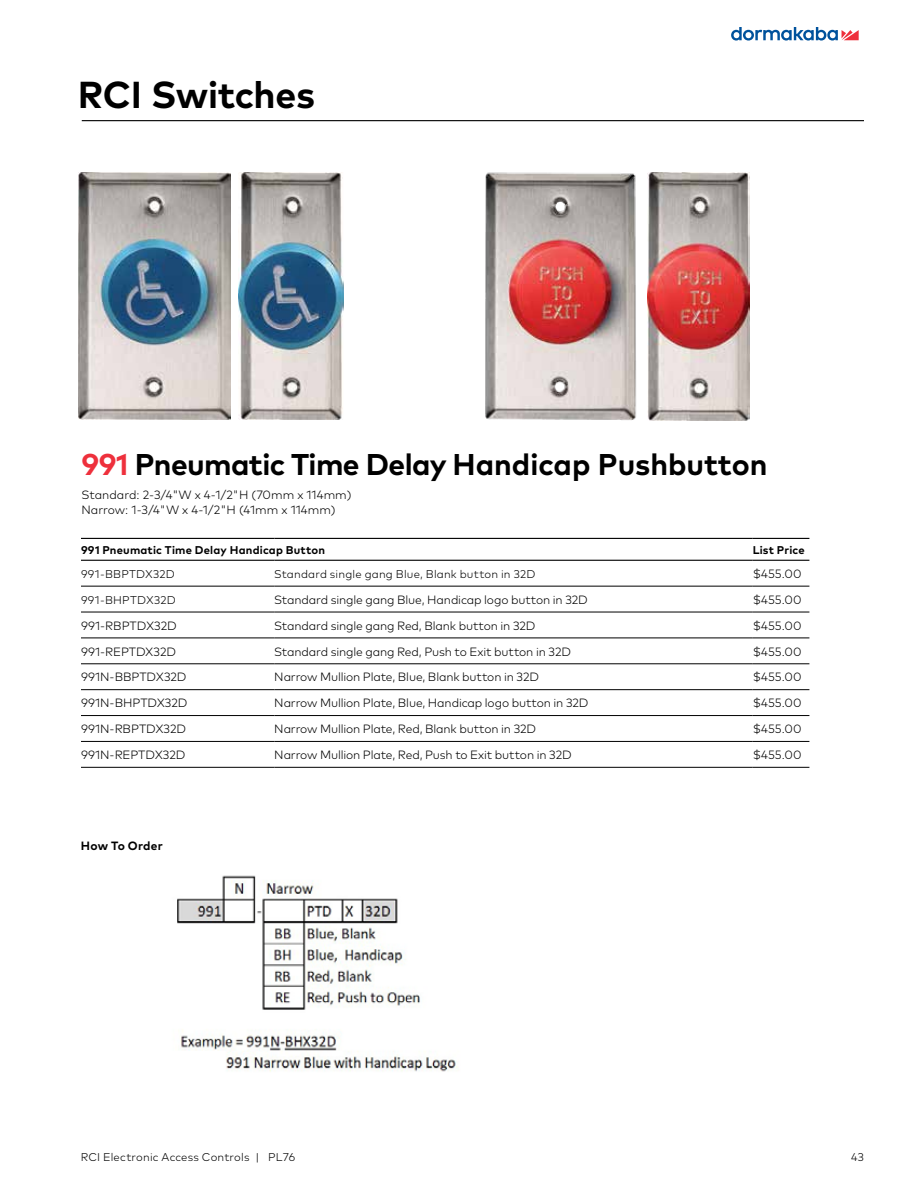
<style>
.page{position:relative;width:918px;height:1188px;background:#fff}
.page>*{position:absolute;margin:0;border:0;box-sizing:border-box;transform-origin:0 0}
.t1{font:700 37.5px "Mark Pro";letter-spacing:-.01em;color:#000}
.t2{font:700 30px "Mark Pro";letter-spacing:-.01em;color:#000}
.t3{font:300 12px/15px "Mark Pro";letter-spacing:-.01em;color:#000}
.t4{font:700 12px "Mark Pro";letter-spacing:.015em;color:#000}
.t5{font:300 11.25px "Mark Pro";letter-spacing:.015em;color:#000}
.t6{font:700 11.25px "Mark Pro";letter-spacing:.02em;color:#000}
.s1{color:#ee303c}
</style>
<div class="page">
<svg style="left:731px;top:27px;width:128px;height:14px"></svg>
<hr style="left:82px;top:120px;width:782px;height:1px;background:#000">
<img style="left:239px;top:173px;width:104px;height:247px">
<img style="left:79px;top:173px;width:151px;height:247px">
<img style="left:648px;top:173px;width:102px;height:248px">
<img style="left:485px;top:172px;width:151px;height:248px">
<img style="left:177px;top:875px;width:281px;height:197px">
<hr style="left:753px;top:538px;width:56px;height:1px;background:#000">
<hr style="left:753px;top:560px;width:56px;height:1px;background:#000">
<hr style="left:81px;top:586px;width:193px;height:1px;background:#000">
<hr style="left:274px;top:586px;width:479px;height:1px;background:#000">
<hr style="left:753px;top:586px;width:56px;height:1px;background:#000">
<hr style="left:81px;top:538px;width:193px;height:1px;background:#000">
<hr style="left:274px;top:538px;width:479px;height:1px;background:#000">
<hr style="left:81px;top:560px;width:193px;height:1px;background:#000">
<hr style="left:274px;top:560px;width:479px;height:1px;background:#000">
<hr style="left:81px;top:612px;width:193px;height:1px;background:#000">
<hr style="left:274px;top:612px;width:479px;height:1px;background:#000">
<hr style="left:753px;top:612px;width:56px;height:1px;background:#000">
<hr style="left:81px;top:638px;width:193px;height:1px;background:#000">
<hr style="left:274px;top:638px;width:479px;height:1px;background:#000">
<hr style="left:753px;top:638px;width:56px;height:1px;background:#000">
<hr style="left:81px;top:664px;width:193px;height:1px;background:#000">
<hr style="left:274px;top:664px;width:479px;height:1px;background:#000">
<hr style="left:753px;top:664px;width:56px;height:1px;background:#000">
<hr style="left:81px;top:689px;width:193px;height:1px;background:#000">
<hr style="left:274px;top:689px;width:479px;height:1px;background:#000">
<hr style="left:753px;top:689px;width:56px;height:1px;background:#000">
<hr style="left:81px;top:715px;width:193px;height:1px;background:#000">
<hr style="left:274px;top:715px;width:479px;height:1px;background:#000">
<hr style="left:753px;top:715px;width:56px;height:1px;background:#000">
<hr style="left:81px;top:741px;width:193px;height:1px;background:#000">
<hr style="left:274px;top:741px;width:479px;height:1px;background:#000">
<hr style="left:753px;top:741px;width:56px;height:1px;background:#000">
<hr style="left:81px;top:767px;width:193px;height:1px;background:#000">
<hr style="left:274px;top:767px;width:479px;height:1px;background:#000">
<hr style="left:753px;top:767px;width:56px;height:1px;background:#000">
<h1 class="t1" style="left:78px;top:66px;width:239px">RCI Switches</h1>
<h2 class="t2" style="left:81px;top:441px;width:687px"><span class="s1">991</span> Pneumatic Time Delay Handicap Pushbutton</h2>
<p class="t3" style="left:81px;top:486px;width:272px">Standard: 2-3/4"W x 4-1/2"H (70mm x 114mm)<br>Narrow: 1-3/4"W x 4-1/2"H (41mm x 114mm)</p>
<p class="t6" style="left:81px;top:541px;width:245px">991 Pneumatic Time Delay Handicap Button</p>
<p class="t6" style="left:753px;top:541px;width:53px">List Price</p>
<p class="t5" style="left:81px;top:565px;width:95px">991-BBPTDX32D</p>
<p class="t5" style="left:274px;top:565px;width:263px">Standard single gang Blue, Blank button in 32D</p>
<p class="t3" style="left:753px;top:565px;width:50px">$455.00</p>
<p class="t5" style="left:81px;top:591px;width:96px">991-BHPTDX32D</p>
<p class="t3" style="left:274px;top:591px;width:315px">Standard single gang Blue, Handicap logo button in 32D</p>
<p class="t3" style="left:753px;top:591px;width:50px">$455.00</p>
<p class="t3" style="left:81px;top:617px;width:97px">991-RBPTDX32D</p>
<p class="t3" style="left:274px;top:617px;width:263px">Standard single gang Red, Blank button in 32D</p>
<p class="t3" style="left:753px;top:617px;width:50px">$455.00</p>
<p class="t3" style="left:81px;top:643px;width:97px">991-REPTDX32D</p>
<p class="t3" style="left:274px;top:643px;width:298px">Standard single gang Red, Push to Exit button in 32D</p>
<p class="t3" style="left:753px;top:643px;width:50px">$455.00</p>
<p class="t3" style="left:81px;top:669px;width:107px">991N-BBPTDX32D</p>
<p class="t3" style="left:274px;top:669px;width:266px">Narrow Mullion Plate, Blue, Blank button in 32D</p>
<p class="t3" style="left:753px;top:669px;width:50px">$455.00</p>
<p class="t3" style="left:81px;top:695px;width:108px">991N-BHPTDX32D</p>
<p class="t3" style="left:274px;top:695px;width:316px">Narrow Mullion Plate, Blue, Handicap logo button in 32D</p>
<p class="t3" style="left:753px;top:695px;width:50px">$455.00</p>
<p class="t3" style="left:81px;top:721px;width:107px">991N-RBPTDX32D</p>
<p class="t3" style="left:274px;top:721px;width:263px">Narrow Mullion Plate, Red, Blank button in 32D</p>
<p class="t3" style="left:753px;top:721px;width:50px">$455.00</p>
<p class="t3" style="left:81px;top:746px;width:106px">991N-REPTDX32D</p>
<p class="t3" style="left:274px;top:746px;width:299px">Narrow Mullion Plate, Red, Push to Exit button in 32D</p>
<p class="t3" style="left:753px;top:746px;width:50px">$455.00</p>
<p class="t4" style="left:81px;top:836px;width:83px">How To Order</p>
<p class="t5" style="left:81px;top:1149px;width:216px">RCI Electronic Access Controls | PL76</p>
<p class="t5" style="left:851px;top:1149px;width:14px">43</p>
</div>
